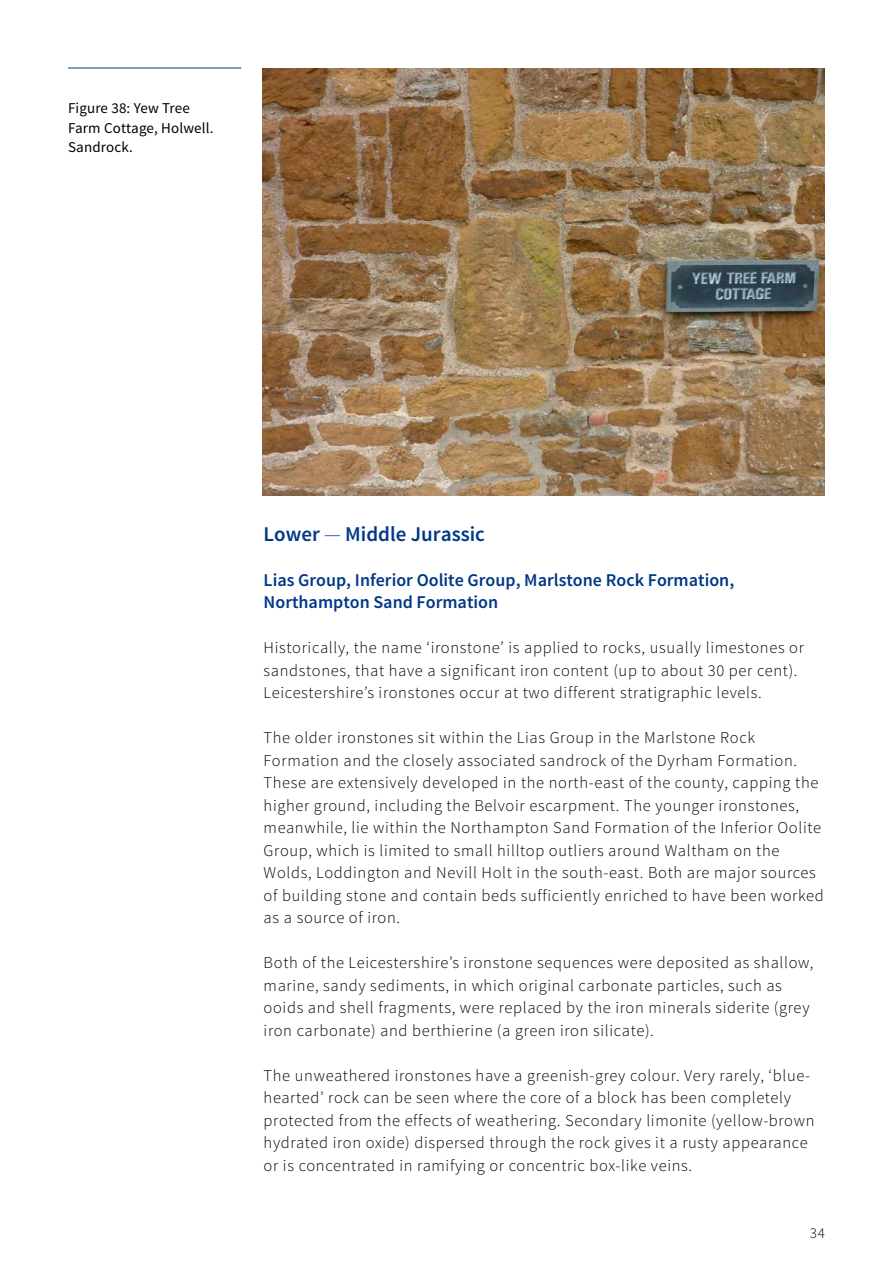
<style>
.page{position:relative;width:893px;height:1263px;background:#fff}
.page>*{position:absolute;margin:0;border:0;box-sizing:border-box;transform-origin:0 0}
.Heading_1{font:600 21px "Source Sans Pro";color:#003788}
.Heading_2{font:600 18px/22.5px "Source Sans Pro";color:#003788}
.Body_text{font:300 16.5px/22.5px "Source Sans Pro";letter-spacing:.04em;color:#000}
.t1{font:15px "Source Sans Pro";letter-spacing:.01em;color:#000}
.t2{font:300 15px "Source Sans Pro";color:#000}
.s1{font-weight:300}
</style>
<div class="page">
<img style="left:263px;top:68px;width:562px;height:428px">
<hr style="left:68px;top:68px;width:173px;height:1px;background:#003788">
<p class="t1" style="left:68px;top:99px;width:123px">Figure 38: Yew Tree</p>
<p class="t1" style="left:68px;top:118px;width:147px">Farm Cottage, Holwell.</p>
<p class="t1" style="left:68px;top:138px;width:66px">Sandrock.</p>
<h1 class="Heading_1" style="left:264px;top:520px;width:223px">Lower <span class="s1">—</span> Middle Jurassic</h1>
<h2 class="Heading_2" style="left:264px;top:569px;width:472px">Lias Group, Inferior Oolite Group, Marlstone Rock Formation,<br>Northampton Sand Formation</h2>
<p class="Body_text" style="left:264px;top:636px;width:542px">Historically, the name ‘ironstone’ is applied to rocks, usually limestones or sandstones, that have a significant iron content (up to about 30 per cent).<br>Leicestershire’s ironstones occur at two different stratigraphic levels.</p>
<p class="Body_text" style="left:264px;top:726px;width:562px">The older ironstones sit within the Lias Group in the Marlstone Rock Formation and the closely associated sandrock of the Dyrham Formation.<br>These are extensively developed in the north-east of the county, capping the higher ground, including the Belvoir escarpment. The younger ironstones, meanwhile, lie within the Northampton Sand Formation of the Inferior Oolite Group, which is limited to small hilltop outliers around Waltham on the Wolds, Loddington and Nevill Holt in the south-east. Both are major sources of building stone and contain beds sufficiently enriched to have been worked as a source of iron.</p>
<p class="Body_text" style="left:264px;top:951px;width:551px">Both of the Leicestershire’s ironstone sequences were deposited as shallow, marine, sandy sediments, in which original carbonate particles, such as ooids and shell fragments, were replaced by the iron minerals siderite (grey iron carbonate) and berthierine (a green iron silicate).</p>
<p class="Body_text" style="left:264px;top:1064px;width:552px">The unweathered ironstones have a greenish-grey colour. Very rarely, ‘blue&shy;hearted’ rock can be seen where the core of a block has been completely protected from the effects of weathering. Secondary limonite (yellow-brown hydrated iron oxide) dispersed through the rock gives it a rusty appearance or is concentrated in ramifying or concentric box-like veins.</p>
<p class="t2" style="left:810px;top:1224px;width:16px">34</p>
</div>
